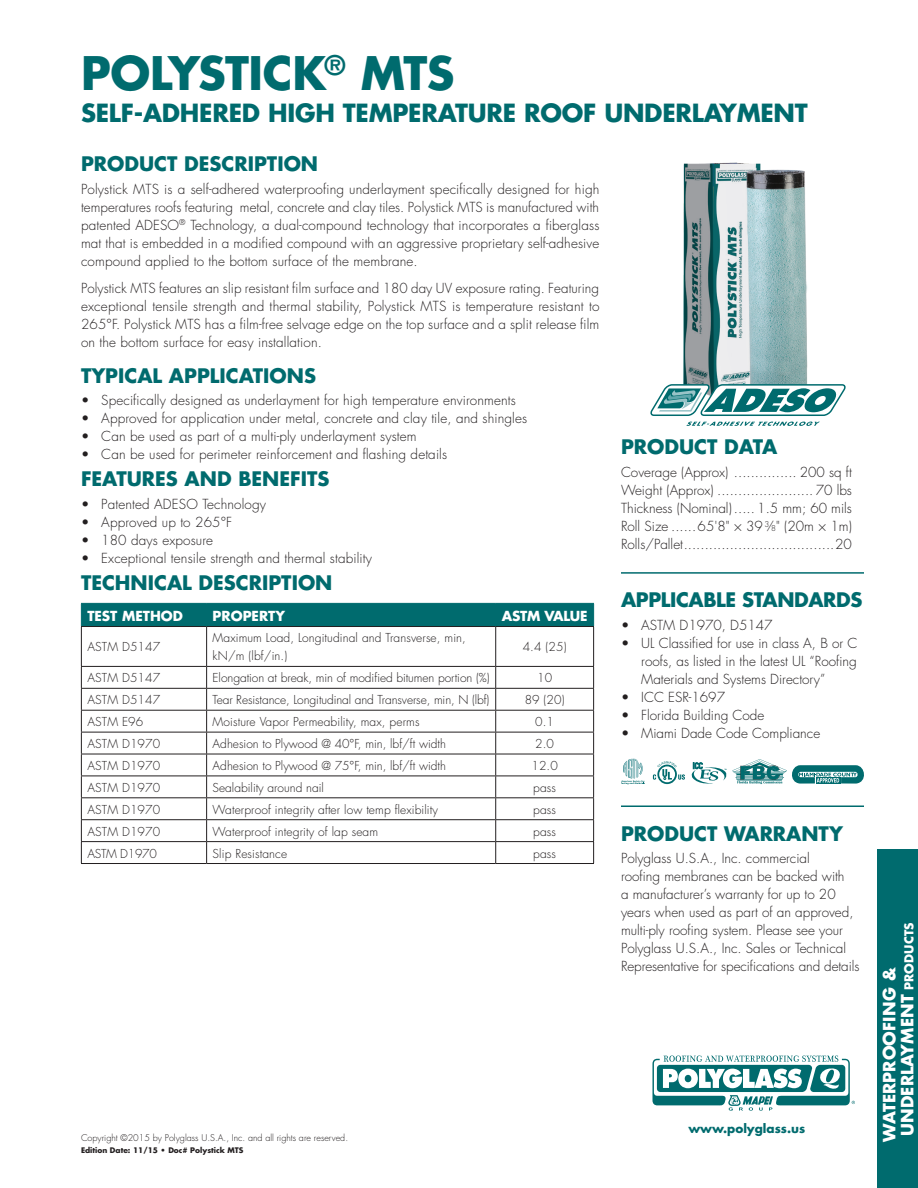
<style>
.page{position:relative;width:918px;height:1188px;background:#fff}
.page>*{position:absolute;margin:0;border:0;box-sizing:border-box;transform-origin:0 0}
.t1{font:700 45px "Futura Std";letter-spacing:-.015em;color:#006b6e}
.t2{font:700 24.3px "Futura Std";letter-spacing:-.01em;color:#006b6e}
.heading{font:700 19.5px "Futura Std";color:#006b6e}
.heading-2{font:700 19.5px "Futura Std";letter-spacing:-.02em;color:#006b6e}
.body{font:700 16.5px "Futura Std";letter-spacing:.01em;color:#fff}
.body-2{font:300 13.5px/18px "Futura Std";letter-spacing:.01em;color:#231f20;text-align:justify}
.sidebar{font:300 13.5px/18px "Futura Std";color:#231f20;text-align:justify}
.t3{font:700 13.5px "Futura Std";color:#fff}
.t4{font:700 13.5px "Futura Std";letter-spacing:-.02em;color:#fff}
.tblBodyLeft{font:300 12px/18px "Futura Std";letter-spacing:.01em;color:#231f20}
.tblBodyRight{font:300 12px "Futura Std";letter-spacing:.01em;color:#231f20}
.t5{font:700 12px "Futura Std";color:#006b6e}
.tblBodyLeft-2{font:300 12px "Futura Std";letter-spacing:-.02em;color:#231f20}
.t6{font:300 9px "Futura Std";color:#231f20}
.t7{font:700 7.5px "Futura Std";color:#231f20}
.s1{font-size:7.8px}
.s2{font-size:12px}
</style>
<div class="page">
<svg style="left:652px;top:1055px;width:203px;height:56px"></svg>
<hr style="left:621px;top:572px;width:243px;height:2px;background:#006b6e">
<hr style="left:621px;top:805px;width:243px;height:2px;background:#006b6e">
<svg style="left:621px;top:759px;width:24px;height:26px"></svg>
<hr style="left:81px;top:627px;width:1px;height:39px;background:#231f20">
<hr style="left:206px;top:627px;width:1px;height:39px;background:#231f20">
<hr style="left:495px;top:627px;width:1px;height:39px;background:#231f20">
<hr style="left:593px;top:627px;width:1px;height:39px;background:#231f20">
<hr style="left:81px;top:666px;width:126px;height:1px;background:#231f20">
<hr style="left:207px;top:666px;width:289px;height:1px;background:#231f20">
<hr style="left:496px;top:666px;width:98px;height:1px;background:#231f20">
<hr style="left:81px;top:688px;width:126px;height:1px;background:#231f20">
<hr style="left:207px;top:688px;width:289px;height:1px;background:#231f20">
<hr style="left:496px;top:688px;width:98px;height:1px;background:#231f20">
<hr style="left:81px;top:710px;width:126px;height:1px;background:#231f20">
<hr style="left:207px;top:710px;width:289px;height:1px;background:#231f20">
<hr style="left:496px;top:710px;width:98px;height:1px;background:#231f20">
<hr style="left:81px;top:732px;width:126px;height:1px;background:#231f20">
<hr style="left:207px;top:732px;width:289px;height:1px;background:#231f20">
<hr style="left:496px;top:732px;width:98px;height:1px;background:#231f20">
<hr style="left:81px;top:754px;width:126px;height:1px;background:#231f20">
<hr style="left:207px;top:754px;width:289px;height:1px;background:#231f20">
<hr style="left:496px;top:754px;width:98px;height:1px;background:#231f20">
<hr style="left:81px;top:776px;width:126px;height:1px;background:#231f20">
<hr style="left:207px;top:776px;width:289px;height:1px;background:#231f20">
<hr style="left:496px;top:776px;width:98px;height:1px;background:#231f20">
<hr style="left:81px;top:797px;width:126px;height:1px;background:#231f20">
<hr style="left:207px;top:797px;width:289px;height:1px;background:#231f20">
<hr style="left:496px;top:797px;width:98px;height:1px;background:#231f20">
<hr style="left:81px;top:819px;width:126px;height:1px;background:#231f20">
<hr style="left:207px;top:819px;width:289px;height:1px;background:#231f20">
<hr style="left:496px;top:819px;width:98px;height:1px;background:#231f20">
<hr style="left:81px;top:841px;width:126px;height:1px;background:#231f20">
<svg style="left:81px;top:667px;width:1px;height:196px"></svg>
<hr style="left:207px;top:841px;width:289px;height:1px;background:#231f20">
<svg style="left:206px;top:667px;width:1px;height:196px"></svg>
<hr style="left:496px;top:841px;width:98px;height:1px;background:#231f20">
<svg style="left:495px;top:667px;width:1px;height:196px"></svg>
<svg style="left:593px;top:667px;width:1px;height:196px"></svg>
<hr style="left:81px;top:863px;width:126px;height:1px;background:#231f20">
<hr style="left:207px;top:863px;width:289px;height:1px;background:#231f20">
<hr style="left:496px;top:863px;width:98px;height:1px;background:#231f20">
<svg style="left:81px;top:603px;width:513px;height:24px;background:#01686b"></svg>
<div style="left:878px;top:849px;width:40px;height:339px;background:#006b6e"></div>
<img style="left:683px;top:162px;width:125px;height:221px">
<svg style="left:650px;top:383px;width:196px;height:43px"></svg>
<svg style="left:692px;top:759px;width:172px;height:25px"></svg>
<svg style="left:653px;top:761px;width:32px;height:23px"></svg>
<h1 class="t1" style="left:81px;top:43px;width:375px">POLYSTICK<sup>®</sup> MTS</h1>
<h2 class="t2" style="left:81px;top:96px;width:728px">SELF-ADHERED HIGH TEMPERATURE ROOF UNDERLAYMENT</h2>
<p class="heading" style="left:81px;top:151px;width:239px">PRODUCT DESCRIPTION</p>
<p class="body-2" style="left:81px;top:180px;width:520px">Polystick MTS is a self-adhered waterproofing underlayment specifically designed for high temperatures roofs featuring metal, concrete and clay tiles. Polystick MTS is manufactured with patented ADESO<sup>®</sup> Technology, a dual-compound technology that incorporates a fiberglass mat that is embedded in a modified compound with an aggressive proprietary self-adhesive compound applied to the bottom surface of the membrane.</p>
<p class="body-2" style="left:81px;top:279px;width:520px">Polystick MTS features an slip resistant film surface and 180 day UV exposure rating. Featuring exceptional tensile strength and thermal stability, Polystick MTS is temperature resistant to 265°F. Polystick MTS has a film-free selvage edge on the top surface and a split release film on the bottom surface for easy installation.</p>
<p class="heading" style="left:81px;top:362px;width:237px">TYPICAL APPLICATIONS</p>
<p class="body-2" style="left:81px;top:391px;width:436px">• Specifically designed as underlayment for high temperature environments</p>
<p class="body-2" style="left:81px;top:409px;width:448px">• Approved for application under metal, concrete and clay tile, and shingles</p>
<p class="body-2" style="left:81px;top:427px;width:337px">• Can be used as part of a multi-ply underlayment system</p>
<p class="body-2" style="left:81px;top:445px;width:368px">• Can be used for perimeter reinforcement and flashing details</p>
<p class="heading" style="left:81px;top:466px;width:250px">FEATURES AND BENEFITS</p>
<p class="body-2" style="left:81px;top:495px;width:187px">• Patented ADESO Technology</p>
<p class="body-2" style="left:81px;top:513px;width:153px">• Approved up to 265°F</p>
<p class="body-2" style="left:81px;top:531px;width:134px">• 180 days exposure</p>
<p class="body-2" style="left:81px;top:549px;width:293px">• Exceptional tensile strength and thermal stability</p>
<p class="heading" style="left:81px;top:569px;width:253px">TECHNICAL DESCRIPTION</p>
<p class="t3" style="left:87px;top:606px;width:97px">TEST METHOD</p>
<p class="t3" style="left:213px;top:606px;width:74px">PROPERTY</p>
<p class="t4" style="left:502px;top:606px;width:87px">ASTM VALUE</p>
<p class="tblBodyLeft" style="left:87px;top:638px;width:74px">ASTM D5147</p>
<p class="tblBodyLeft" style="left:213px;top:629px;width:255px">Maximum Load, Longitudinal and Transverse, min, kN/m (lbf/in.)</p>
<p class="tblBodyRight" style="left:523px;top:640px;width:45px">4.4 (25)</p>
<p class="tblBodyLeft" style="left:87px;top:669px;width:74px">ASTM D5147</p>
<p class="tblBodyLeft" style="left:213px;top:669px;width:279px">Elongation at break, min of modified bitumen portion (%)</p>
<p class="tblBodyRight" style="left:537px;top:671px;width:16px">10</p>
<p class="tblBodyLeft" style="left:87px;top:691px;width:74px">ASTM D5147</p>
<p class="tblBodyLeft" style="left:213px;top:691px;width:278px">Tear Resistance, Longitudinal and Transverse, min, N (lbf)</p>
<p class="tblBodyRight" style="left:525px;top:693px;width:41px">89 (20)</p>
<p class="tblBodyLeft" style="left:87px;top:713px;width:57px">ASTM E96</p>
<p class="tblBodyLeft" style="left:213px;top:713px;width:208px">Moisture Vapor Permeability, max, perms</p>
<p class="tblBodyRight" style="left:535px;top:714px;width:20px">0.1</p>
<p class="tblBodyLeft" style="left:87px;top:735px;width:74px">ASTM D1970</p>
<p class="tblBodyLeft" style="left:213px;top:735px;width:235px">Adhesion to Plywood @ 40°F, min, lbf/ft width</p>
<p class="tblBodyRight" style="left:535px;top:736px;width:20px">2.0</p>
<p class="tblBodyLeft" style="left:87px;top:757px;width:74px">ASTM D1970</p>
<p class="tblBodyLeft" style="left:213px;top:757px;width:235px">Adhesion to Plywood @ 75°F, min, lbf/ft width</p>
<p class="tblBodyRight" style="left:531px;top:758px;width:28px">12.0</p>
<p class="tblBodyLeft" style="left:87px;top:779px;width:74px">ASTM D1970</p>
<p class="tblBodyLeft" style="left:213px;top:779px;width:113px">Sealability around nail</p>
<p class="tblBodyRight" style="left:533px;top:780px;width:24px">pass</p>
<p class="tblBodyLeft" style="left:87px;top:801px;width:74px">ASTM D1970</p>
<p class="tblBodyLeft" style="left:213px;top:801px;width:227px">Waterproof integrity after low temp flexibility</p>
<p class="tblBodyRight" style="left:533px;top:802px;width:24px">pass</p>
<p class="tblBodyLeft" style="left:87px;top:823px;width:74px">ASTM D1970</p>
<p class="tblBodyLeft" style="left:213px;top:823px;width:167px">Waterproof integrity of lap seam</p>
<p class="tblBodyRight" style="left:533px;top:824px;width:24px">pass</p>
<p class="tblBodyLeft-2" style="left:87px;top:846px;width:71px">ASTM D1970</p>
<p class="tblBodyLeft" style="left:213px;top:844px;width:76px">Slip Resistance</p>
<p class="tblBodyRight" style="left:533px;top:846px;width:24px">pass</p>
<p class="heading" style="left:621px;top:434px;width:158px">PRODUCT DATA</p>
<p class="sidebar" style="left:621px;top:463px;width:233px">Coverage (Approx) ............... 200 sq ft Weight (Approx) ....................... 70 lbs Thickness (Nominal)..... 1.5 mm; 60 mils Roll Size ......65'8" × 39 <sup>3</sup>⁄<span class="s1">8</span>" (20m × 1m)<br>Rolls/Pallet....................................20</p>
<p class="heading-2" style="left:621px;top:587px;width:243px">APPLICABLE STANDARDS</p>
<p class="body-2" style="left:621px;top:616px;width:153px">• ASTM D1970, D5147</p>
<p class="body-2" style="left:641px;top:634px;width:218px;text-indent:-20px">• UL Classified for use in class A, B or C roofs, as listed in the latest UL “Roofing Materials and Systems Directory”</p>
<p class="body-2" style="left:621px;top:688px;width:106px">• ICC ESR-1697</p>
<p class="body-2" style="left:621px;top:706px;width:145px">• Florida Building Code</p>
<p class="body-2" style="left:621px;top:724px;width:201px">• Miami Dade Code Compliance</p>
<p class="heading" style="left:621px;top:820px;width:223px">PRODUCT WARRANTY</p>
<p class="sidebar" style="left:621px;top:850px;width:240px;text-align:left">Polyglass U.S.A., Inc. commercial<br>roofing membranes can be backed with<br>a manufacturer’s warranty for up to 20 years when used as part of an approved, multi-ply roofing system. Please see your Polyglass U.S.A., Inc. Sales or Technical Representative for specifications and details</p>
<p class="t6" style="left:81px;top:1133px;width:269px">Copyright ©2015 by Polyglass U.S.A., Inc. and all rights are reserved.</p>
<p class="t7" style="left:81px;top:1146px;width:164px">Edition Date: 11/15 • Doc# Polystick MTS</p>
<p class="t5" style="left:688px;top:1121px;width:118px">www.polyglass.us</p>
<p class="body" style="left:896px;top:1136px;width:215px;rotate:-90deg">UNDERLAYMENT <span class="s2">PRODUCTS</span></p>
<p class="body" style="left:878px;top:1142px;width:176px;rotate:-90deg">WATERPROOFING &amp;</p>
</div>
